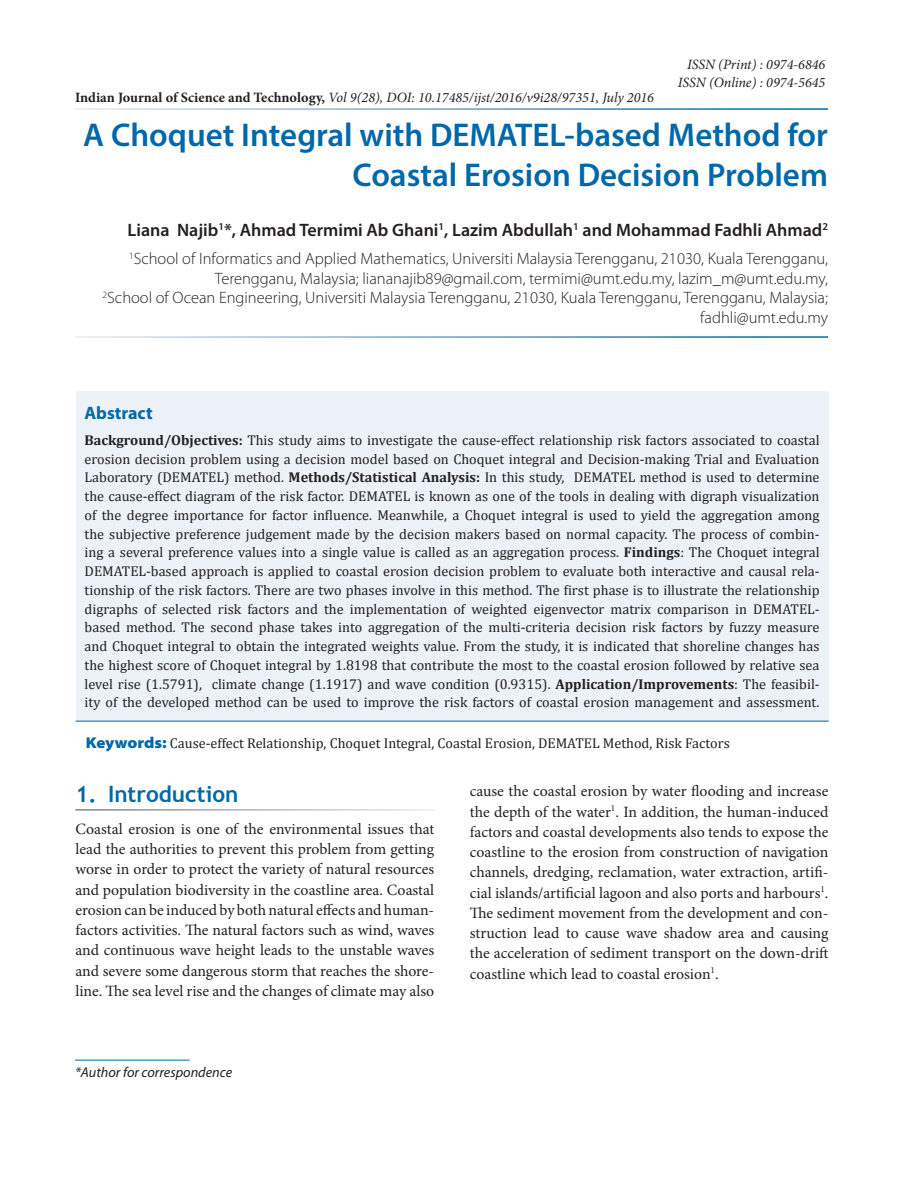
<style>
.page{position:relative;width:918px;height:1188px;background:#fff}
.page>*{position:absolute;margin:0;border:0;box-sizing:border-box;transform-origin:0 0}
.AT{font:600 33px/40.5px "Myriad Pro";color:#0068a9;text-align:right}
.t1{font:700 22.5px "Trebuchet MS";color:#0068a9}
.Author{font:600 18px "Myriad Pro";color:#231f20}
.Abs_Head{font:700 18px "Myriad Pro";color:#0068a9}
.Affiliation{font:300 16.5px/19.5px "Myriad Pro";color:#231f20;text-align:right}
.Text{font:15.75px/20.2px "Minion Pro";color:#231f20;text-align:justify}
.Abs_Text1{font:14.25px/18.8px "Cambria";color:#231f20;text-align:justify}
.t2{font:italic 14.25px "Minion Pro";color:#231f20}
.Keyword{font:14.25px "Cambria";color:#231f20}
.Footnote1{font:italic 14.25px "Myriad Pro";color:#231f20}
.s1{font-weight:700;font-style:normal}
.s2{font-weight:700}
.s3{font-family:"Myriad Pro";font-weight:900;font-stretch:semi-expanded;font-size:15.75px;color:#0068a9}
</style>
<div class="page">
<div style="left:76px;top:392px;width:753px;height:330px;background:#edf2f8"></div>
<hr style="left:76px;top:721px;width:753px;height:1px;background:#0068a9">
<hr style="left:75px;top:1060px;width:115px;height:1px;background:#0068a9">
<p class="t2" style="left:75px;top:87px;width:581px"><span class="s1">Indian Journal of Science and Technology,</span> Vol 9(28), DOI: 10.17485/ijst/2016/v9i28/97351, July 2016</p>
<p class="t2" style="left:687px;top:55px;width:140px">ISSN (Print) : 0974-6846</p>
<p class="t2" style="left:678px;top:73px;width:149px">ISSN (Online) : 0974-5645</p>
<p class="AT" style="left:83px;top:114px;width:746px">A Choquet Integral with DEMATEL-based Method for<br>Coastal Erosion Decision Problem</p>
<p class="Author" style="left:128px;top:218px;width:702px">Liana Najib<sup>1</sup>*, Ahmad Termimi Ab Ghani<sup>1</sup>, Lazim Abdullah<sup>1</sup> and Mohammad Fadhli Ahmad<sup>2</sup></p>
<p class="Affiliation" style="left:103px;top:249px;width:727px"><sup>1</sup>School of Informatics and Applied Mathematics, Universiti Malaysia Terengganu, 21030, Kuala Terengganu, Terengganu, Malaysia; liananajib89@gmail.com, termimi@umt.edu.my, lazim_m@umt.edu.my,<br><sup>2</sup>School of Ocean Engineering, Universiti Malaysia Terengganu, 21030, Kuala Terengganu, Terengganu, Malaysia; fadhli@umt.edu.my</p>
<p class="Abs_Head" style="left:85px;top:402px;width:70px">Abstract</p>
<p class="Abs_Text1" style="left:85px;top:430px;width:737px"><span class="s2">Background/Objectives:</span> This study aims to investigate the cause-effect relationship risk factors associated to coastal erosion decision problem using a decision model based on Choquet integral and Decision-making Trial and Evaluation Laboratory (DEMATEL) method. <span class="s2">Methods/Statistical Analysis:</span> In this study, DEMATEL method is used to determine the cause-effect diagram of the risk factor. DEMATEL is known as one of the tools in dealing with digraph visualization of the degree importance for factor influence. Meanwhile, a Choquet integral is used to yield the aggregation among the subjective preference judgement made by the decision makers based on normal capacity. The process of combin&shy;ing a several preference values into a single value is called as an aggregation process. <span class="s2">Findings</span>: The Choquet integral DEMATEL-based approach is applied to coastal erosion decision problem to evaluate both interactive and causal rela&shy;tionship of the risk factors. There are two phases involve in this method. The first phase is to illustrate the relationship digraphs of selected risk factors and the implementation of weighted eigenvector matrix comparison in DEMATEL&shy;based method. The second phase takes into aggregation of the multi-criteria decision risk factors by fuzzy measure and Choquet integral to obtain the integrated weights value. From the study, it is indicated that shoreline changes has the highest score of Choquet integral by 1.8198 that contribute the most to the coastal erosion followed by relative sea level rise (1.5791), climate change (1.1917) and wave condition (0.9315). <span class="s2">Application/Improvements</span>: The feasibil&shy;ity of the developed method can be used to improve the risk factors of coastal erosion management and assessment.</p>
<p class="Keyword" style="left:86px;top:734px;width:645px"><span class="s3">Keywords:</span> Cause-effect Relationship, Choquet Integral, Coastal Erosion, DEMATEL Method, Risk Factors</p>
<h1 class="t1" style="left:75px;top:780px;width:164px">1. Introduction</h1>
<p class="Text" style="left:75px;top:819px;width:360px">Coastal erosion is one of the environmental issues that lead the authorities to prevent this problem from getting worse in order to protect the variety of natural resources and population biodiversity in the coastline area. Coastal erosion can be induced by both natural effects and human&shy;factors activities. The natural factors such as wind, waves and continuous wave height leads to the unstable waves and severe some dangerous storm that reaches the shore&shy;line. The sea level rise and the changes of climate may also</p>
<p class="Footnote1" style="left:75px;top:1065px;width:159px">*Author for correspondence</p>
<p class="Text" style="left:470px;top:781px;width:360px">cause the coastal erosion by water flooding and increase the depth of the water<sup>1</sup>. In addition, the human-induced factors and coastal developments also tends to expose the coastline to the erosion from construction of navigation channels, dredging, reclamation, water extraction, artifi&shy;cial islands/artificial lagoon and also ports and harbours<sup>1</sup>.<br>The sediment movement from the development and con&shy;struction lead to cause wave shadow area and causing the acceleration of sediment transport on the down-drift coastline which lead to coastal erosion<sup>1</sup>.</p>
</div>
